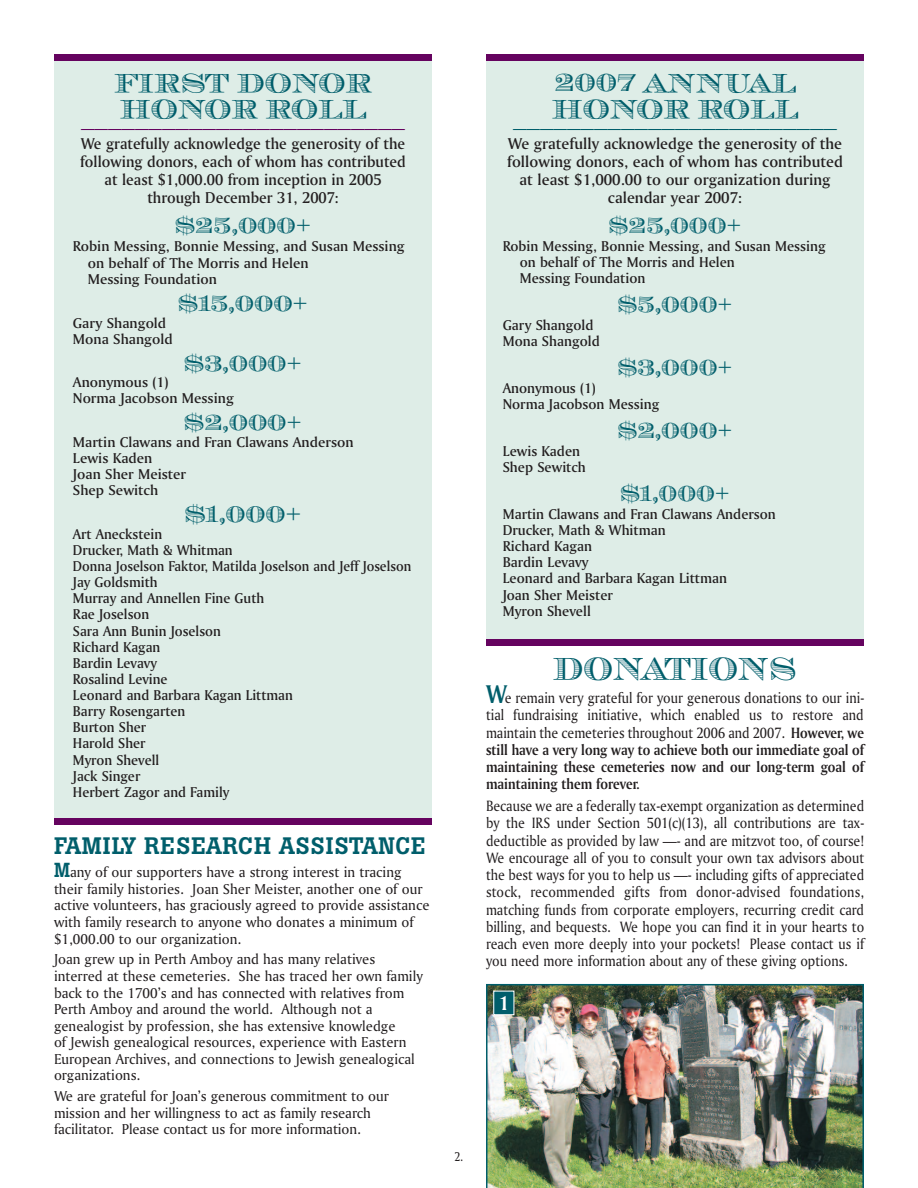
<style>
.page{position:relative;width:918px;height:1188px;background:#fff}
.page>*{position:absolute;margin:0;border:0;box-sizing:border-box;transform-origin:0 0}
.t1{font:30px "Chevalier Str DCD";color:#005e6b;scale:.93 1}
.t2{font:26.25px "Chevalier Str DCD";color:#65035f}
.t3{font:26.25px "Chevalier Str DCD";color:#005e6b}
.t4{font:25.5px "Chevalier Str DCD";color:#005e6b}
.t5{font:500 23.55px "Boton";letter-spacing:.02em;color:#005e6b;scale:1.04 1}
.t6{font:23.4px "Chevalier Str DCD";color:#005e6b}
.t7{font:22.5px "Chevalier Str DCD";color:#005e6b}
.t8{font:21px "Amerigo BT Bold A";color:#fff}
.t9{font:16.5px/18px "Amerigo BT Medium A";color:#231f20;text-align:center}
.t10{font:15.75px/17.2px "Amerigo BT Roman A";color:#231f20;text-align:justify;scale:.89 1}
.t11{font:15.75px/17.2px "Amerigo BT Bold A";color:#231f20;text-align:justify;scale:.89 1}
.t12{font:15.15px/16.5px "Amerigo BT Roman A";color:#231f20}
.t13{font:15px/16px "Amerigo BT Medium A";color:#231f20}
.t14{font:13.5px "Amerigo BT Roman A";color:#231f20;scale:.85 1}
.s1{font-family:"Boton";font-weight:500;font-size:20.1px;color:#005e6b}
.s2{font-family:"Amerigo BT Bold A";font-size:27px;color:#005e6b}
.s3{font-family:"Amerigo BT Bold A"}
</style>
<div class="page">
<div style="left:54px;top:54px;width:378px;height:770px;background:#deede7"></div>
<div style="left:486px;top:54px;width:378px;height:586px;background:#deede7"></div>
<div style="left:486px;top:639px;width:378px;height:7px;background:#65035f"></div>
<div style="left:486px;top:54px;width:378px;height:7px;background:#65035f"></div>
<div style="left:54px;top:54px;width:378px;height:7px;background:#65035f"></div>
<div style="left:54px;top:818px;width:378px;height:7px;background:#65035f"></div>
<img style="left:486px;top:984px;width:378px;height:204px">
<div style="left:494px;top:991px;width:20px;height:24px;background:#005e6b"></div>
<div style="left:493px;top:991px;width:21px;height:24px;border:1px solid #fff"></div>
<h3 class="t4" style="left:114px;top:74px;width:259px">FIRST DONOR</h3>
<h2 class="t2" style="left:81px;top:109px;width:325px">________________________</h2>
<h3 class="t4" style="left:120px;top:100px;width:248px">HONOR ROLL</h3>
<p class="t9" style="left:80px;top:136px;width:327px">We gratefully acknowledge the generosity of the following donors, each of whom has contributed at least $1,000.00 from inception in 2005 through December 31, 2007:</p>
<h3 class="t7" style="left:175px;top:218px;width:138px">$25,000+</h3>
<p class="t13" style="left:88px;top:239px;width:319px;line-height:16.5px;text-indent:-15px">Robin Messing, Bonnie Messing, and Susan Messing on behalf of The Morris and Helen<br>Messing Foundation</p>
<h3 class="t7" style="left:178px;top:296px;width:132px">$15,000+</h3>
<p class="t13" style="left:73px;top:316px;width:101px">Gary Shangold<br>Mona Shangold</p>
<h3 class="t7" style="left:184px;top:356px;width:120px">$3,000+</h3>
<p class="t13" style="left:73px;top:376px;width:162px">Anonymous (1)<br>Norma Jacobson Messing</p>
<h3 class="t7" style="left:184px;top:415px;width:120px">$2,000+</h3>
<p class="t13" style="left:73px;top:435px;width:282px">Martin Clawans and Fran Clawans Anderson<br>Lewis Kaden<br>Joan Sher Meister<br>Shep Sewitch</p>
<h3 class="t6" style="left:184px;top:507px;width:119px">$1,000+</h3>
<p class="t13" style="left:73px;top:527px;width:340px">Art Aneckstein<br>Drucker, Math &amp; Whitman<br>Donna Joselson Faktor, Matilda Joselson and Jeff Joselson<br>Jay Goldsmith<br>Murray and Annellen Fine Guth<br>Rae Joselson<br>Sara Ann Bunin Joselson<br>Richard Kagan<br>Bardin Levavy<br>Rosalind Levine<br>Leonard and Barbara Kagan Littman<br>Barry Rosengarten<br>Burton Sher<br>Harold Sher<br>Myron Shevell<br>Jack Singer<br>Herbert Zagor and Family</p>
<h3 class="t5" style="left:54px;top:837px;width:359px">FAMILY RESEARCH ASSISTANCE</h3>
<p class="t12" style="left:54px;top:865px;width:377px"><span class="s1">M</span>any of our supporters have a strong interest in tracing their family histories. Joan Sher Meister, another one of our active volunteers, has graciously agreed to provide assistance with family research to anyone who donates a minimum of $1,000.00 to our organization.</p>
<p class="t12" style="left:54px;top:952px;width:370px">Joan grew up in Perth Amboy and has many relatives interred at these cemeteries. She has traced her own family back to the 1700’s and has connected with relatives from Perth Amboy and around the world. Although not a genealogist by profession, she has extensive knowledge<br>of Jewish genealogical resources, experience with Eastern European Archives, and connections to Jewish genealogical organizations.</p>
<p class="t12" style="left:54px;top:1089px;width:336px">We are grateful for Joan’s generous commitment to our mission and her willingness to act as family research facilitator. Please contact us for more information.</p>
<h3 class="t4" style="left:554px;top:74px;width:243px">2007 ANNUAL</h3>
<h2 class="t3" style="left:513px;top:109px;width:326px">________________________</h2>
<h3 class="t4" style="left:552px;top:100px;width:248px">HONOR ROLL</h3>
<p class="t9" style="left:507px;top:136px;width:337px">We gratefully acknowledge the generosity of the following donors, each of whom has contributed at least $1,000.00 to our organization during calendar year 2007:</p>
<h3 class="t7" style="left:609px;top:218px;width:134px">$25,000+</h3>
<p class="t13" style="left:520px;top:239px;width:308px;text-indent:-17px">Robin Messing, Bonnie Messing, and Susan Messing on behalf of The Morris and Helen<br>Messing Foundation</p>
<h3 class="t7" style="left:618px;top:297px;width:116px">$5,000+</h3>
<p class="t13" style="left:503px;top:318px;width:99px;line-height:16.5px">Gary Shangold<br>Mona Shangold</p>
<h3 class="t7" style="left:618px;top:360px;width:116px">$3,000+</h3>
<p class="t13" style="left:503px;top:381px;width:158px;line-height:16.5px">Anonymous (1)<br>Norma Jacobson Messing</p>
<h3 class="t7" style="left:618px;top:423px;width:116px">$2,000+</h3>
<p class="t13" style="left:503px;top:444px;width:85px;line-height:16.5px">Lewis Kaden<br>Shep Sewitch</p>
<h3 class="t7" style="left:620px;top:486px;width:111px">$1,000+</h3>
<p class="t13" style="left:503px;top:507px;width:275px">Martin Clawans and Fran Clawans Anderson<br>Drucker, Math &amp; Whitman<br>Richard Kagan<br>Bardin Levavy<br>Leonard and Barbara Kagan Littman<br>Joan Sher Meister<br>Myron Shevell</p>
<h1 class="t1" style="left:553px;top:658px;width:264px">DONATIONS</h1>
<p class="t10" style="left:486px;top:690px;width:426px"><span class="s2">W</span>e remain very grateful for your generous donations to our ini&shy;tial fundraising initiative, which enabled us to restore and maintain the cemeteries throughout 2006 and 2007. <span class="s3">However, we</span></p>
<p class="t11" style="left:486px;top:742px;width:426px">still have a very long way to achieve both our immediate goal of maintaining these cemeteries now and our long-term goal of maintaining them forever.</p>
<p class="t10" style="left:486px;top:798px;width:427px">Because we are a federally tax-exempt organization as determined by the IRS under Section 501(c)(13), all contributions are tax&shy;deductible as provided by law —- and are mitzvot too, of course!<br>We encourage all of you to consult your own tax advisors about the best ways for you to help us —- including gifts of appreciated stock, recommended gifts from donor-advised foundations, matching funds from corporate employers, recurring credit card billing, and bequests. We hope you can find it in your hearts to reach even more deeply into your pockets! Please contact us if you need more information about any of these giving options.</p>
<h3 class="t8" style="left:498px;top:995px;width:12px">1</h3>
<p class="t14" style="left:454px;top:1151px;width:12px">2.</p>
</div>
